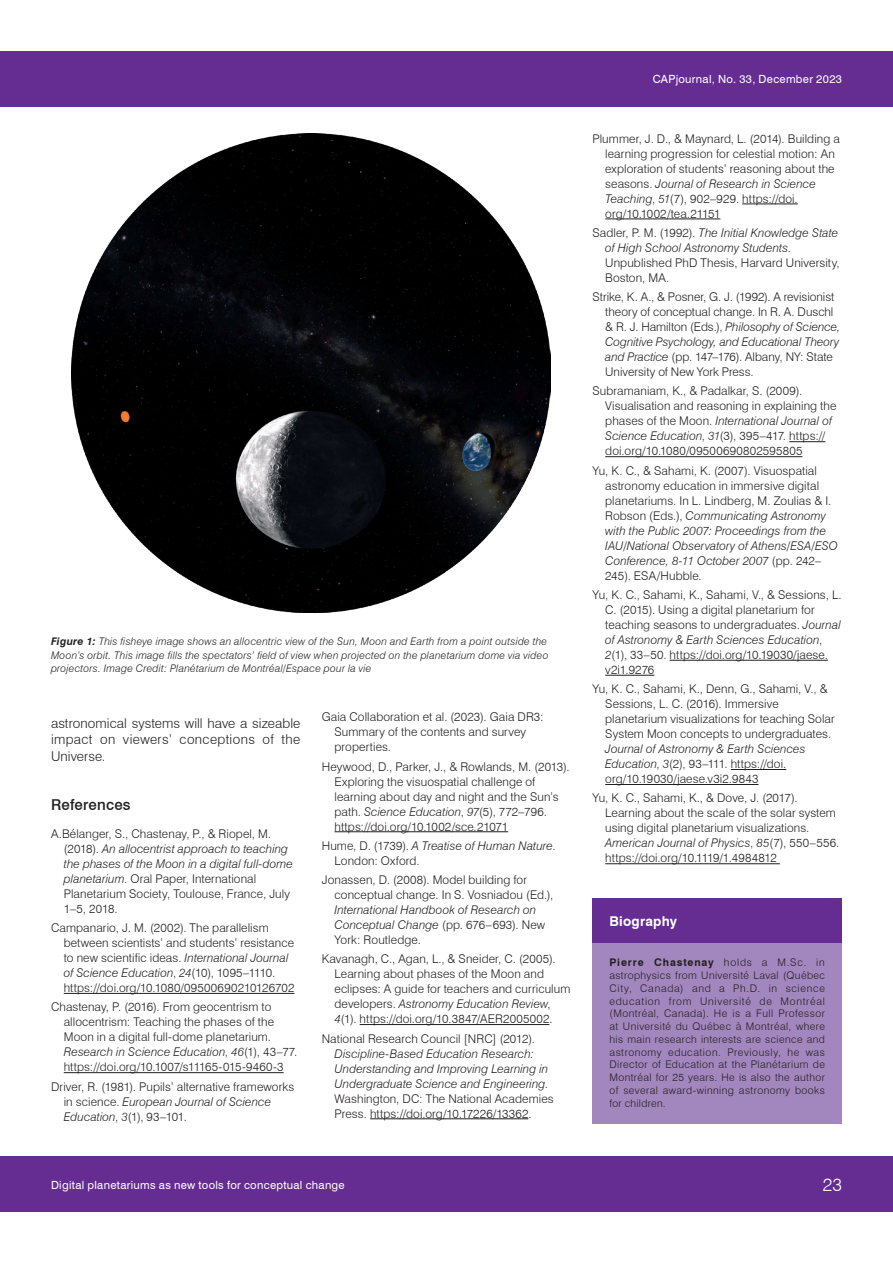
<style>
.page{position:relative;width:893px;height:1263px;background:#fff}
.page>*{position:absolute;margin:0;border:0;box-sizing:border-box;transform-origin:0 0}
.t1{font:300 18px "Swiss 721 BT";color:#fff}
.t2{font:500 15px "Swiss 721 BT";letter-spacing:.015em;color:#231f20}
.t3{font:300 13.5px/16.5px "Swiss 721 BT";letter-spacing:.025em;color:#231f20;text-align:justify}
.t4{font:700 13.5px "Swiss 721 BT";letter-spacing:.015em;color:#fff}
.t5{font:300 12px/15px "Swiss 721 BT";letter-spacing:.01em;color:#231f20}
.t6{font:italic 300 12px/15px "Swiss 721 BT";letter-spacing:.005em;color:#231f20}
.t7{font:11.25px "Swiss 721 BT";letter-spacing:.025em;color:#fff}
.t8{font:300 10.5px/12.8px "Swiss 721 BT";letter-spacing:.04em;color:#231f20;text-align:justify}
.t9{font:italic 300 10.5px/13.5px "Swiss 721 BT";letter-spacing:.025em;color:#231f20;text-align:justify}
.s1{font-weight:700}
.s2{font-style:italic}
.s3{font-style:normal}
</style>
<div class="page">
<div style="left:0;top:51px;width:893px;height:55px;background:#652d91"></div>
<div style="left:0;top:1157px;width:893px;height:55px;background:#652d91"></div>
<hr style="left:64px;top:993px;width:230px;height:1px;background:#231f20">
<hr style="left:64px;top:1072px;width:220px;height:1px;background:#231f20">
<hr style="left:334px;top:831px;width:174px;height:1px;background:#231f20">
<hr style="left:360px;top:1024px;width:189px;height:1px;background:#231f20">
<hr style="left:370px;top:1118px;width:158px;height:1px;background:#231f20">
<hr style="left:742px;top:204px;width:56px;height:1px;background:#231f20">
<hr style="left:605px;top:219px;width:115px;height:1px;background:#231f20">
<hr style="left:789px;top:441px;width:36px;height:1px;background:#231f20">
<hr style="left:605px;top:456px;width:197px;height:1px;background:#231f20">
<hr style="left:670px;top:660px;width:158px;height:1px;background:#231f20">
<hr style="left:605px;top:675px;width:49px;height:1px;background:#231f20">
<hr style="left:731px;top:769px;width:55px;height:1px;background:#231f20">
<hr style="left:605px;top:784px;width:153px;height:1px;background:#231f20">
<hr style="left:605px;top:863px;width:175px;height:1px;background:#231f20">
<div style="left:592px;top:941px;width:250px;height:183px;background:#a286be"></div>
<div style="left:592px;top:898px;width:250px;height:44px;background:#652d91"></div>
<img style="left:72px;top:134px;width:478px;height:478px">
<p class="t9" style="left:51px;top:634px;width:499px"><span class="s1">Figure 1:</span> This fisheye image shows an allocentric view of the Sun, Moon and Earth from a point outside the Moon’s orbit. This image fills the spectators’ field of view when projected on the planetarium dome via video projectors. Image Credit: Planétarium de Montréal/Espace pour la vie</p>
<p class="t3" style="left:51px;top:714px;width:251px">astronomical systems will have a sizeable impact on viewers’ conceptions of the Universe.</p>
<p class="t2" style="left:51px;top:796px;width:81px">References</p>
<p class="t5" style="left:64px;top:826px;width:231px;text-indent:-13px">A.Bélanger, S., Chastenay, P., &amp; Riopel, M. (2018). <span class="s2">An allocentrist approach to teaching the phases of the Moon in a digital full-dome planetarium</span>. Oral Paper, International Planetarium Society, Toulouse, France, July 1–5, 2018.</p>
<p class="t5" style="left:64px;top:920px;width:232px;text-indent:-13px">Campanario, J. M. (2002). The parallelism between scientists’ and students’ resistance to new scientific ideas. <span class="s2">International Journal of Science Education</span>, <span class="s2">24</span>(10), 1095–1110. https://doi.org/10.1080/09500690210126702</p>
<p class="t5" style="left:64px;top:999px;width:235px;text-indent:-13px">Chastenay, P. (2016). From geocentrism to allocentrism: Teaching the phases of the Moon in a digital full-dome planetarium.<br><span class="s2">Research in Science Education</span>, <span class="s2">46</span>(1), 43–77. https://doi.org/10.1007/s11165-015-9460-3</p>
<p class="t5" style="left:64px;top:1079px;width:232px;text-indent:-13px">Driver, R. (1981). Pupils’ alternative frameworks in science. <span class="s2">European Journal of Science<br>Education</span>, <span class="s2">3</span>(1), 93–101.</p>
<p class="t5" style="left:334px;top:709px;width:211px;text-indent:-13px">Gaia Collaboration et al. (2023). Gaia DR3:<br>Summary of the contents and survey properties.</p>
<p class="t5" style="left:334px;top:759px;width:237px;text-indent:-13px">Heywood, D., Parker, J., &amp; Rowlands, M. (2013).<br>Exploring the visuospatial challenge of learning about day and night and the Sun’s path. <span class="s2">Science Education</span>, <span class="s2">97</span>(5), 772–796. https://doi.org/10.1002/sce.21071</p>
<p class="t5" style="left:334px;top:838px;width:223px;text-indent:-13px">Hume, D. (1739). <span class="s2">A Treatise of Human Nature</span>.<br>London: Oxford.</p>
<p class="t5" style="left:334px;top:872px;width:220px;text-indent:-13px">Jonassen, D. (2008). Model building for conceptual change. In S. Vosniadou (Ed.),</p>
<p class="t6" style="left:334px;top:902px;width:212px">International Handbook of Research on<br>Conceptual Change <span class="s3">(pp. 676–693). New<br>York: Routledge.</span></p>
<p class="t5" style="left:334px;top:951px;width:237px;text-indent:-13px">Kavanagh, C., Agan, L., &amp; Sneider, C. (2005).<br>Learning about phases of the Moon and eclipses: A guide for teachers and curriculum developers. <span class="s2">Astronomy Education Review</span>, <span class="s2">4</span>(1). https://doi.org/10.3847/AER2005002.</p>
<p class="t5" style="left:322px;top:1031px;width:215px">National Research Council [NRC] (2012).</p>
<p class="t6" style="left:334px;top:1046px;width:221px">Discipline-Based Education Research:<br>Understanding and Improving Learning in Undergraduate Science and Engineering<span class="s3">.<br>Washington, DC: The National Academies Press. https://doi.org/10.17226/13362.</span></p>
<p class="t7" style="left:51px;top:1178px;width:295px">Digital planetariums as new tools for conceptual change</p>
<p class="t7" style="left:653px;top:72px;width:191px">CAPjournal, No. 33, December 2023</p>
<p class="t5" style="left:605px;top:131px;width:236px;text-indent:-13px">Plummer, J. D., &amp; Maynard, L. (2014). Building a learning progression for celestial motion: An exploration of students’ reasoning about the seasons. <span class="s2">Journal of Research in Science Teaching</span>, <span class="s2">51</span>(7), 902–929. https://doi. org/10.1002/tea.21151</p>
<p class="t5" style="left:605px;top:225px;width:236px;text-indent:-13px">Sadler, P. M. (1992). <span class="s2">The Initial Knowledge State of High School Astronomy Students</span>.<br>Unpublished PhD Thesis, Harvard University, Boston, MA.</p>
<p class="t5" style="left:605px;top:289px;width:237px;text-indent:-13px">Strike, K. A., &amp; Posner, G. J. (1992). A revisionist theory of conceptual change. In R. A. Duschl &amp; R. J. Hamilton (Eds.), <span class="s2">Philosophy of Science, Cognitive Psychology, and Educational Theory and Practice</span> (pp. 147–176). Albany, NY: State University of New York Press.</p>
<p class="t5" style="left:605px;top:384px;width:233px;text-indent:-13px">Subramaniam, K., &amp; Padalkar, S. (2009).<br>Visualisation and reasoning in explaining the phases of the Moon. <span class="s2">International Journal of Science Education</span>, <span class="s2">31</span>(3), 395–417. https:// doi.org/10.1080/09500690802595805</p>
<p class="t5" style="left:605px;top:463px;width:234px;text-indent:-13px">Yu, K. C., &amp; Sahami, K. (2007). Visuospatial astronomy education in immersive digital planetariums. In L. Lindberg, M. Zoulias &amp; I.<br>Robson (Eds.), <span class="s2">Communicating Astronomy with the Public 2007: Proceedings from the IAU/National Observatory of Athens/ESA/ESO Conference, 8-11 October 2007</span> (pp. 242– 245). ESA/Hubble.</p>
<p class="t5" style="left:605px;top:587px;width:238px;text-indent:-13px">Yu, K. C., Sahami, K., Sahami, V., &amp; Sessions, L.<br>C. (2015). Using a digital planetarium for teaching seasons to undergraduates. <span class="s2">Journal of Astronomy &amp; Earth Sciences Education</span>, <span class="s2">2</span>(1), 33–50. https://doi.org/10.19030/jaese. v2i1.9276</p>
<p class="t5" style="left:605px;top:681px;width:231px;text-indent:-13px">Yu, K. C., Sahami, K., Denn, G., Sahami, V., &amp; Sessions, L. C. (2016). Immersive planetarium visualizations for teaching Solar System Moon concepts to undergraduates.</p>
<p class="t5" style="left:605px;top:741px;width:202px"><span class="s2">Journal of Astronomy &amp; Earth Sciences<br>Education</span>, <span class="s2">3</span>(2), 93–111. https://doi. org/10.19030/jaese.v3i2.9843</p>
<p class="t5" style="left:605px;top:791px;width:236px;text-indent:-13px">Yu, K. C., Sahami, K., &amp; Dove, J. (2017).<br>Learning about the scale of the solar system using digital planetarium visualizations.<br><span class="s2">American Journal of Physics</span>, <span class="s2">85</span>(7), 550–556. https://doi.org/10.1119/1.4984812</p>
<p class="t4" style="left:609px;top:912px;width:69px">Biography</p>
<p class="t8" style="left:609px;top:956px;width:217px"><span class="s1">Pierre Chastenay</span> holds a M.Sc. in astrophysics from Université Laval (Québec City, Canada) and a Ph.D. in science education from Université de Montréal (Montréal, Canada). He is a Full Professor at Université du Québec à Montréal, where his main research interests are science and astronomy education. Previously, he was Director of Education at the Planétarium de Montréal for 25 years. He is also the author of several award-winning astronomy books for children.</p>
<h1 class="t1" style="left:823px;top:1174px;width:21px">23</h1>
</div>
